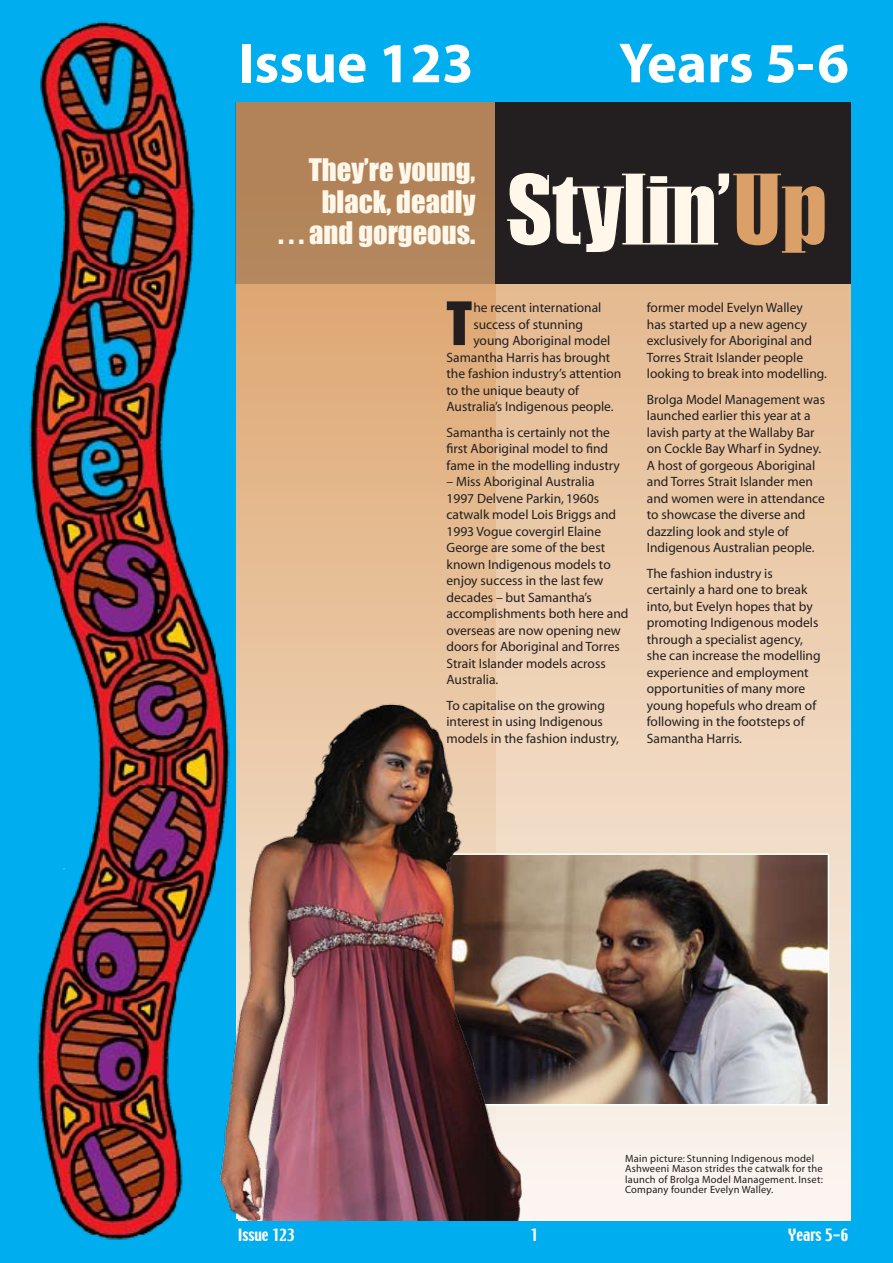
<style>
.page{position:relative;width:893px;height:1263px;background:#00adef}
.page>*{position:absolute;margin:0;border:0;box-sizing:border-box;transform-origin:0 0}
.t1{font:700 57px "Myriad";color:#fff}
.t2{font:55.2px "Impact";color:#231f20}
.t3{font:28.5px/31.5px "Impact";color:#fff7e9;text-align:right}
.t4{font:15px "Techno";color:#fff}
.t5{font:13.5px/16.5px "Myriad";color:#231f20}
.t6{font:10.5px/10.5px "Myriad";letter-spacing:.02em;color:#231f20}
</style>
<div class="page">
<img style="left:29px;top:21px;width:195px;height:1219px">
<svg style="left:237px;top:283px;width:259px;height:410px;background:#e3b68a"></svg>
<div style="left:235px;top:102px;width:615px;height:181px;background:#b28358"></div>
<svg style="left:496px;top:283px;width:354px;height:937px;background:#edd1b5"></svg>
<img style="left:536px;top:856px;width:290px;height:246px">
<div style="left:432px;top:853px;width:397px;height:252px;border:2px solid #fff"></div>
<img style="left:201px;top:693px;width:335px;height:527px">
<div style="left:495px;top:102px;width:355px;height:181px;background:#231f20"></div>
<svg style="left:507px;top:173px;width:318px;height:80px"></svg>
<h1 class="t1" style="left:238px;top:34px;width:237px">Issue 123</h1>
<h1 class="t1" style="left:619px;top:34px;width:232px">Years 5-6</h1>
<h3 class="t3" style="left:278px;top:154px;width:199px">They’re young, black, deadly<br>. . . and gorgeous.</h3>
<h2 class="t2" style="left:446px;top:289px;width:27px">T</h2>
<p class="t5" style="left:473px;top:300px;width:130px">he recent international</p>
<p class="t5" style="left:473px;top:316px;width:111px">success of stunning</p>
<p class="t5" style="left:473px;top:333px;width:138px">young Aboriginal model</p>
<p class="t5" style="left:446px;top:349px;width:165px">Samantha Harris has brought</p>
<p class="t5" style="left:446px;top:366px;width:176px">the fashion industry’s attention</p>
<p class="t5" style="left:446px;top:382px;width:134px">to the unique beauty of</p>
<p class="t5" style="left:446px;top:399px;width:169px">Australia’s Indigenous people.</p>
<p class="t5" style="left:446px;top:424px;width:175px">Samantha is certainly not the first Aboriginal model to find fame in the modelling industry</p>
<p class="t5" style="left:446px;top:474px;width:183px">– Miss Aboriginal Australia<br>1997 Delvene Parkin, 1960s catwalk model Lois Briggs and<br>1993 Vogue covergirl Elaine<br>George are some of the best known Indigenous models to enjoy success in the last few decades – but Samantha’s accomplishments both here and overseas are now opening new doors for Aboriginal and Torres<br>Strait Islander models across<br>Australia.</p>
<p class="t5" style="left:446px;top:697px;width:174px">To capitalise on the growing interest in using Indigenous models in the fashion industry,</p>
<p class="t5" style="left:647px;top:300px;width:182px">former model Evelyn Walley<br>has started up a new agency exclusively for Aboriginal and<br>Torres Strait Islander people looking to break into modelling.</p>
<p class="t5" style="left:647px;top:391px;width:180px">Brolga Model Management was launched earlier this year at a lavish party at the Wallaby Bar on Cockle Bay Wharf in Sydney.<br>A host of gorgeous Aboriginal and Torres Strait Islander men and women were in attendance to showcase the diverse and dazzling look and style of<br>Indigenous Australian people.</p>
<p class="t5" style="left:647px;top:565px;width:175px">The fashion industry is certainly a hard one to break into, but Evelyn hopes that by promoting Indigenous models through a specialist agency, she can increase the modelling experience and employment opportunities of many more young hopefuls who dream of following in the footsteps of<br>Samantha Harris.</p>
<p class="t6" style="left:625px;top:1153px;width:199px">Main picture: Stunning Indigenous model Ashweeni Mason strides the catwalk for the launch of Brolga Model Management. Inset:<br>Company founder Evelyn Walley.</p>
<p class="t4" style="left:238px;top:1224px;width:58px">Issue 123</p>
<p class="t4" style="left:530px;top:1224px;width:9px">1</p>
<p class="t4" style="left:788px;top:1224px;width:62px">Years 5-6</p>
</div>
